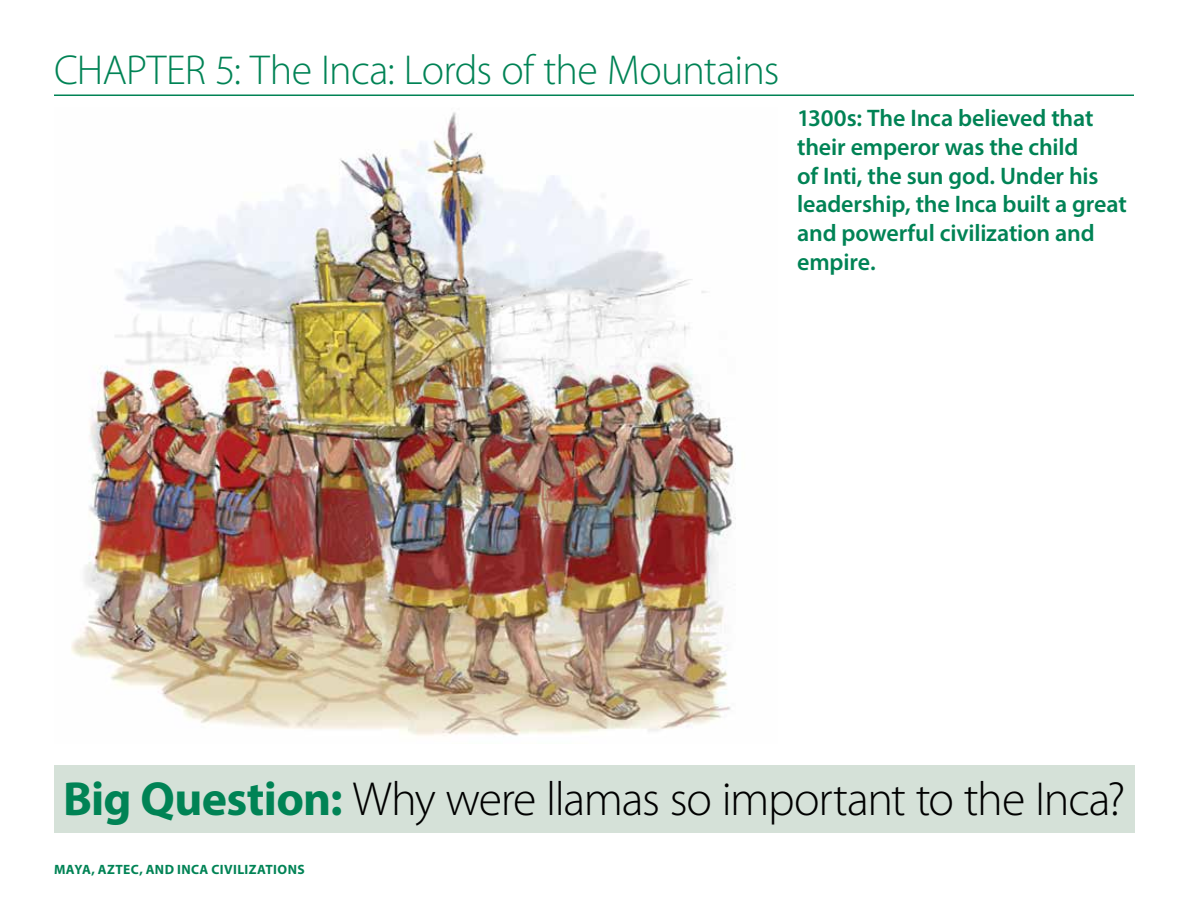
<style>
.page{position:relative;width:1188px;height:918px;background:#fff}
.page>*{position:absolute;margin:0;border:0;box-sizing:border-box;transform-origin:0 0}
.t1{font:300 48px "Myriad Pro";letter-spacing:-.03em;color:#000}
.t2{font:300 42px "Myriad Pro";letter-spacing:-.02em;color:#008355}
.t3{font:600 24px/28.8px "Myriad Pro";letter-spacing:-.005em;color:#008355}
.t4{font:700 13.5px "Myriad Pro";letter-spacing:.03em;color:#008355}
.s1{font-weight:700;color:#008355}
</style>
<div class="page">
<hr style="left:54px;top:94px;width:1080px;height:2px;background:#008355">
<div style="left:54px;top:765px;width:1081px;height:68px;background:#d5e1d8"></div>
<img style="left:71px;top:112px;width:665px;height:624px">
<h2 class="t2" style="left:54px;top:45px;width:727px">CHAPTER 5: The Inca: Lords of the Mountains</h2>
<p class="t3" style="left:797px;top:103px;width:331px">1300s: The Inca believed that their emperor was the child<br>of Inti, the sun god. Under his leadership, the Inca built a great and powerful civilization and empire.</p>
<h1 class="t1" style="left:63px;top:770px;width:1064px"><span class="s1">Big Question:</span> Why were llamas so important to the Inca?</h1>
<p class="t4" style="left:54px;top:861px;width:252px">MAYA, AZTEC, AND INCA CIVILIZATIONS</p>
</div>
